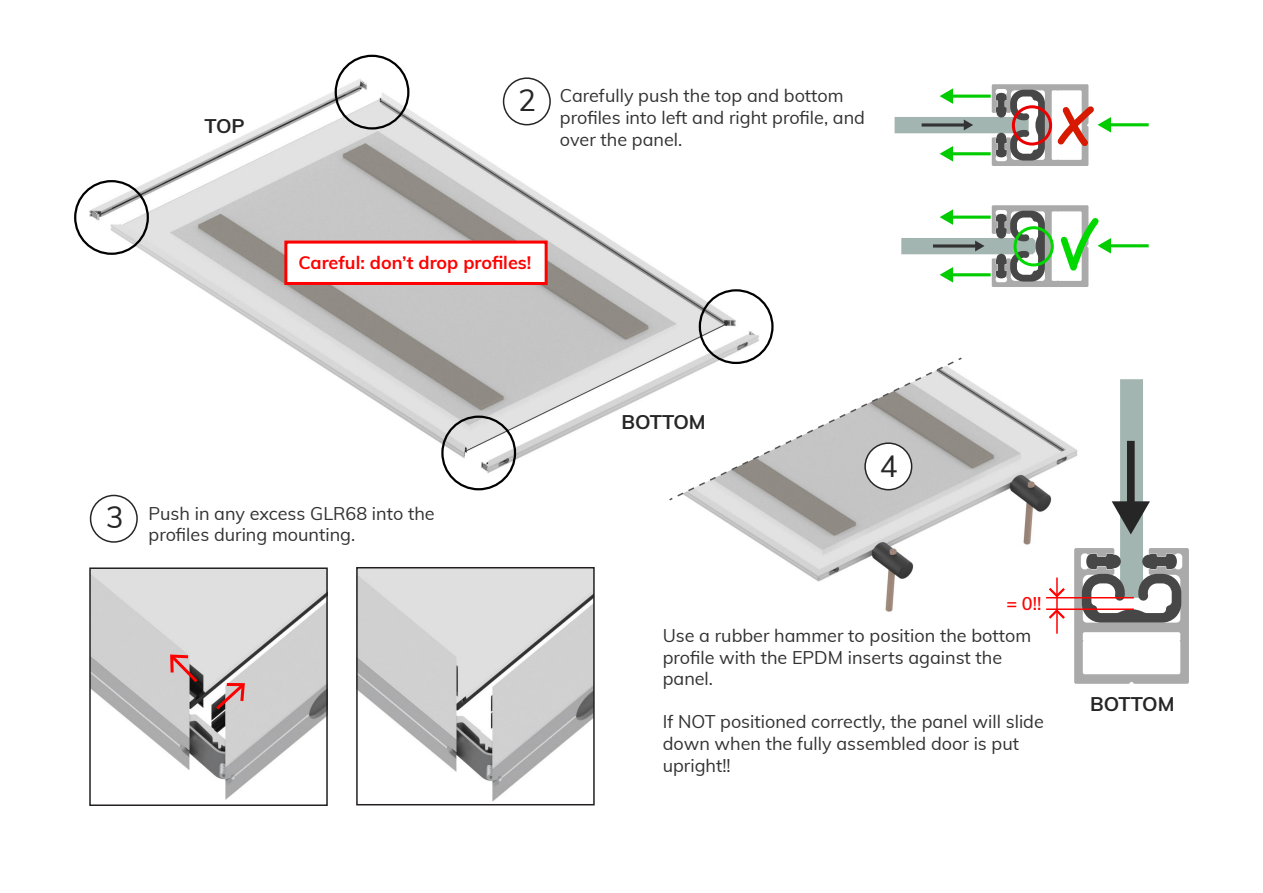
<style>
.page{position:relative;width:1263px;height:893px;background:#fff}
.page>*{position:absolute;margin:0;border:0;box-sizing:border-box;transform-origin:0 0}
.t1{font:30px "Muli";color:#262626}
.t2{font:700 19.8px "Muli";color:#262626}
.t3{font:18px/21.6px "Muli";color:#323232}
.t4{font:700 18px "Muli";color:#f00}
.t5{font:600 18px "Muli";color:#f00}
</style>
<div class="page">
<img style="left:90px;top:69px;width:684px;height:408px">
<img style="left:92px;top:570px;width:233px;height:230px">
<div style="left:89px;top:567px;width:239px;height:239px;border:2px solid #231f20"></div>
<img style="left:359px;top:570px;width:233px;height:232px">
<div style="left:356px;top:567px;width:239px;height:238px;border:2px solid #231f20"></div>
<img style="left:665px;top:350px;width:409px;height:262px">
<hr style="left:1046px;top:597px;width:88px;height:1px;background:#f00">
<hr style="left:1046px;top:608px;width:88px;height:2px;background:#f00">
<hr style="left:1056px;top:578px;width:2px;height:56px;background:#f00">
<svg style="left:1046px;top:585px;width:21px;height:14px"></svg>
<svg style="left:1046px;top:607px;width:21px;height:14px"></svg>
<hr style="left:1109px;top:123px;width:40px;height:3px;background:#0c0">
<hr style="left:1109px;top:244px;width:40px;height:3px;background:#0c0">
<svg style="left:901px;top:205px;width:210px;height:82px"></svg>
<svg style="left:894px;top:84px;width:217px;height:82px"></svg>
<div style="left:1013px;top:226px;width:41px;height:40px;border:3px solid #00d800;border-radius:50%"></div>
<div style="left:1012px;top:105px;width:40px;height:41px;border:3px solid #ea0000;border-radius:50%"></div>
<svg style="left:1074px;top:379px;width:115px;height:305px"></svg>
<div style="left:504px;top:78px;width:46px;height:47px;background:#fff;border-radius:50%"></div>
<div style="left:503px;top:77px;width:48px;height:48px;border:2px solid #262626;border-radius:50%"></div>
<div style="left:90px;top:495px;width:48px;height:48px;border:2px solid #262626;border-radius:50%"></div>
<div style="left:441px;top:416px;width:75px;height:74px;border:2px solid #000;border-radius:50%"></div>
<div style="left:699px;top:289px;width:74px;height:75px;border:2px solid #000;border-radius:50%"></div>
<div style="left:335px;top:55px;width:74px;height:75px;border:2px solid #000;border-radius:50%"></div>
<div style="left:74px;top:180px;width:75px;height:75px;border:2px solid #000;border-radius:50%"></div>
<svg style="left:668px;top:356px;width:295px;height:146px"></svg>
<svg style="left:213px;top:681px;width:34px;height:32px"></svg>
<svg style="left:168px;top:653px;width:33px;height:32px"></svg>
<div style="left:284px;top:241px;width:264px;height:44px;background:#fff;border:3px solid #f00"></div>
<p class="t2" style="left:205px;top:112px;width:42px">TOP</p>
<h1 class="t1" style="left:518px;top:78px;width:19px">2</h1>
<p class="t3" style="left:560px;top:84px;width:307px">Carefully push the top and bottom profiles into left and right profile, and over the panel.</p>
<p class="t4" style="left:298px;top:249px;width:234px">Careful: don’t drop profiles!</p>
<h1 class="t1" style="left:106px;top:496px;width:19px">3</h1>
<p class="t3" style="left:149px;top:501px;width:288px">Push in any excess GLR68 into the profiles during mounting.</p>
<p class="t2" style="left:621px;top:408px;width:86px">BOTTOM</p>
<h1 class="t1" style="left:880px;top:444px;width:19px">4</h1>
<p class="t5" style="left:1006px;top:590px;width:37px">= 0!!</p>
<p class="t3" style="left:663px;top:624px;width:370px">Use a rubber hammer to position the bottom profile with the EPDM inserts against the panel.</p>
<p class="t3" style="left:663px;top:710px;width:383px">If NOT positioned correctly, the panel will slide down when the fully assembled door is put upright!!</p>
<p class="t2" style="left:1090px;top:689px;width:86px">BOTTOM</p>
</div>
